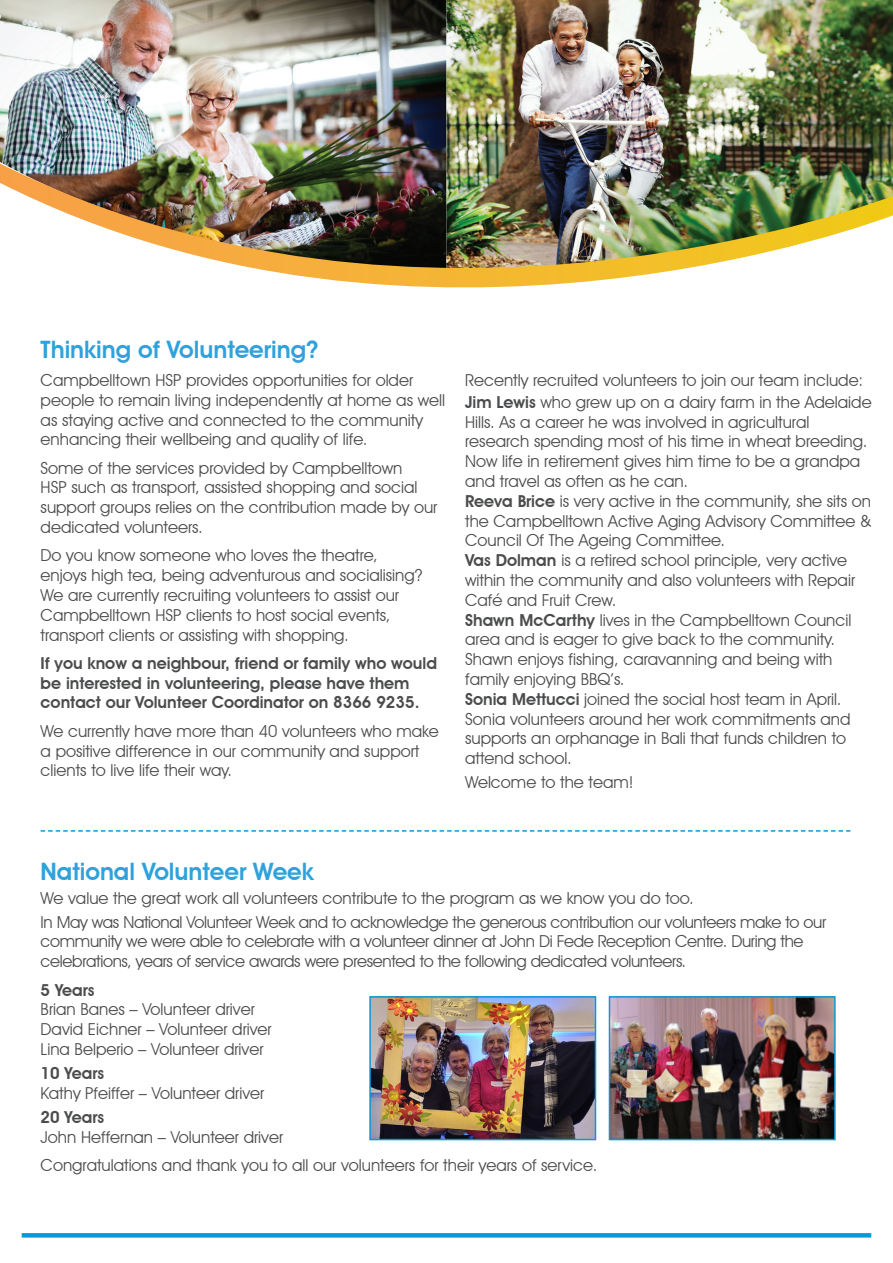
<style>
.page{position:relative;width:893px;height:1263px;background:#fff}
.page>*{position:absolute;margin:0;border:0;box-sizing:border-box;transform-origin:0 0}
.t1{font:600 24px "Avant Garde IT Cby BT";color:#30a2db}
.Body_Copy{font:16.5px/19.8px "Avant Garde IT Cby BT";color:#4b4c4d}
.Body_Copy-2{font:16.5px/19.8px "Avant Garde IT Cby BT";letter-spacing:-.02em;color:#4b4c4d}
.Body_Copy-3{font:600 16.5px/19.8px "Avant Garde IT Cby BT";color:#4b4c4d}
.s1{font-weight:600}
</style>
<div class="page">
<img style="left:0;top:0;width:893px;height:163px">
<img style="left:0;top:163px;width:893px;height:125px">
<svg style="left:22px;top:1233px;width:849px;height:4px;background:#129ad8"></svg>
<svg style="left:41px;top:830px;width:809px;height:2px"></svg>
<img style="left:612px;top:999px;width:221px;height:138px">
<div style="left:609px;top:996px;width:227px;height:144px;border:2px solid #0c98d7"></div>
<img style="left:372px;top:999px;width:221px;height:138px">
<div style="left:369px;top:996px;width:227px;height:144px;border:2px solid #0c98d7"></div>
<p class="t1" style="left:41px;top:335px;width:279px">Thinking of Volunteering?</p>
<p class="Body_Copy" style="left:41px;top:370px;width:406px">Campbelltown HSP provides opportunities for older people to remain living independently at home as well as staying active and connected to the community enhancing their wellbeing and quality of life.</p>
<p class="Body_Copy" style="left:41px;top:458px;width:398px">Some of the services provided by Campbelltown<br>HSP such as transport, assisted shopping and social support groups relies on the contribution made by our dedicated volunteers.</p>
<p class="Body_Copy" style="left:41px;top:545px;width:383px">Do you know someone who loves the theatre, enjoys high tea, being adventurous and socialising?<br>We are currently recruiting volunteers to assist our Campbelltown HSP clients to host social events, transport clients or assisting with shopping.</p>
<p class="Body_Copy-3" style="left:41px;top:653px;width:398px">If you know a neighbour, friend or family who would be interested in volunteering, please have them contact our Volunteer Coordinator on 8366 9235.</p>
<p class="Body_Copy" style="left:41px;top:721px;width:400px">We currently have more than 40 volunteers who make a positive difference in our community and support clients to live life their way.</p>
<p class="Body_Copy" style="left:465px;top:370px;width:399px">Recently recruited volunteers to join our team include:</p>
<p class="Body_Copy" style="left:465px;top:392px;width:408px"><span class="s1">Jim Lewis</span> who grew up on a dairy farm in the Adelaide Hills. As a career he was involved in agricultural research spending most of his time in wheat breeding.<br>Now life in retirement gives him time to be a grandpa and travel as often as he can.</p>
<p class="Body_Copy" style="left:465px;top:491px;width:408px;text-align:justify"><span class="s1">Reeva Brice</span> is very active in the community, she sits on the Campbelltown Active Aging Advisory Committee &amp; Council Of The Ageing Committee.</p>
<p class="Body_Copy" style="left:465px;top:550px;width:391px"><span class="s1">Vas Dolman</span> is a retired school principle, very active within the community and also volunteers with Repair<br>Café and Fruit Crew.</p>
<p class="Body_Copy" style="left:465px;top:610px;width:388px"><span class="s1">Shawn McCarthy</span> lives in the Campbelltown Council area and is eager to give back to the community.<br>Shawn enjoys fishing, caravanning and being with family enjoying BBQ’s.</p>
<p class="Body_Copy" style="left:465px;top:689px;width:387px"><span class="s1">Sonia Mettucci</span> joined the social host team in April.<br>Sonia volunteers around her work commitments and supports an orphanage in Bali that funds children to attend school.</p>
<p class="Body_Copy" style="left:465px;top:772px;width:170px">Welcome to the team!</p>
<p class="t1" style="left:41px;top:857px;width:275px">National Volunteer Week</p>
<p class="Body_Copy" style="left:41px;top:888px;width:655px">We value the great work all volunteers contribute to the program as we know you do too.</p>
<p class="Body_Copy-2" style="left:41px;top:912px;width:787px">In May was National Volunteer Week and to acknowledge the generous contribution our volunteers make to our community we were able to celebrate with a volunteer dinner at John Di Fede Reception Centre. During the celebrations, years of service awards were presented to the following dedicated volunteers.</p>
<p class="Body_Copy-3" style="left:41px;top:980px;width:55px">5 Years</p>
<p class="Body_Copy" style="left:41px;top:999px;width:216px">Brian Banes – Volunteer driver</p>
<p class="Body_Copy" style="left:41px;top:1019px;width:233px">David Eichner – Volunteer driver</p>
<p class="Body_Copy" style="left:41px;top:1039px;width:224px">Lina Belperio – Volunteer driver</p>
<p class="Body_Copy-3" style="left:41px;top:1063px;width:65px">10 Years</p>
<p class="Body_Copy" style="left:41px;top:1083px;width:225px">Kathy Pfeiffer – Volunteer driver</p>
<p class="Body_Copy-3" style="left:41px;top:1107px;width:65px">20 Years</p>
<p class="Body_Copy" style="left:41px;top:1127px;width:244px">John Heffernan – Volunteer driver</p>
<p class="Body_Copy" style="left:41px;top:1155px;width:558px">Congratulations and thank you to all our volunteers for their years of service.</p>
</div>
